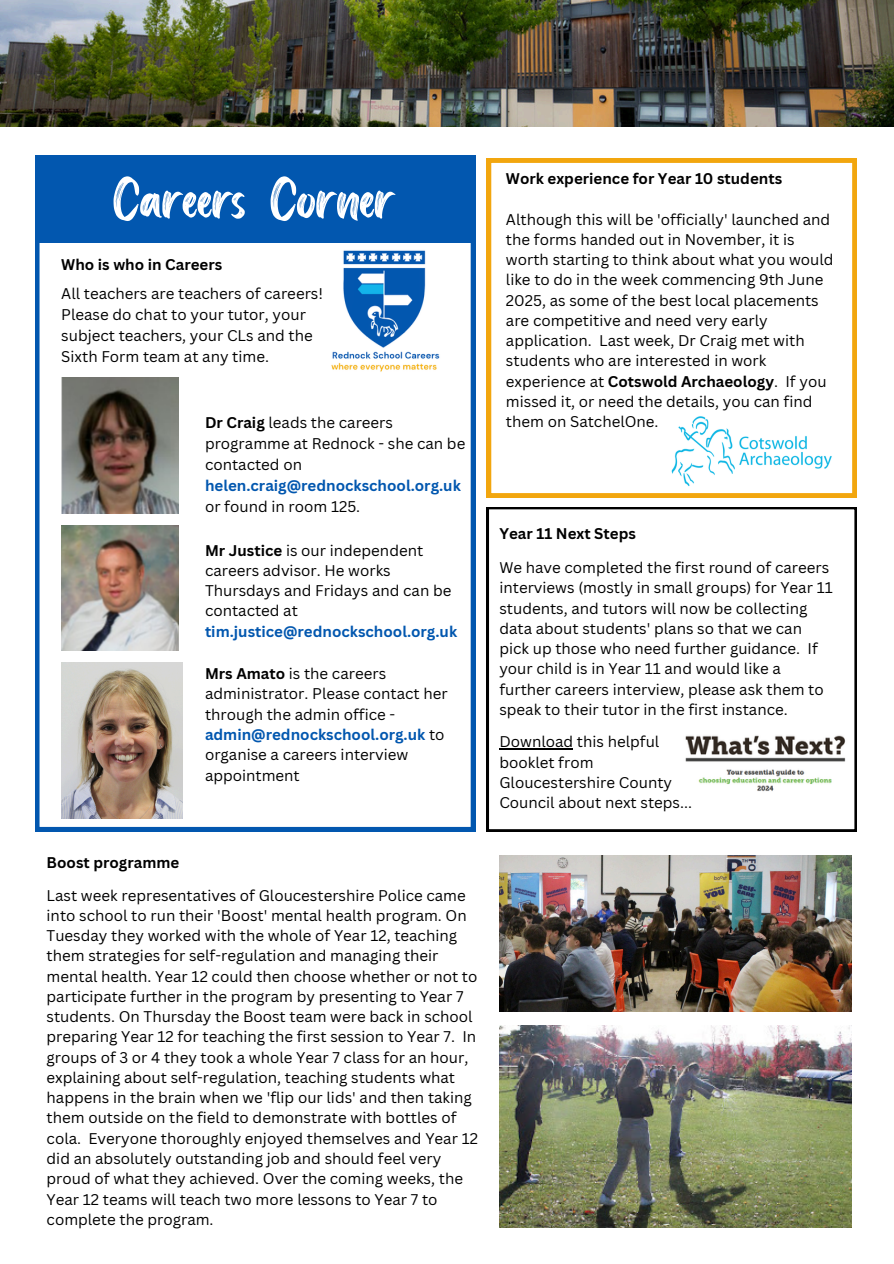
<style>
.page{position:relative;width:894px;height:1264px;background:#fff}
.page>*{position:absolute;margin:0;border:0;box-sizing:border-box;transform-origin:0 0}
.t1{font:59.55px "Redkits";color:#fff}
.t2{font:15.15px/20.2px "Canva Sans";color:#000}
.t3{font:700 15.15px "Canva Sans";color:#000}
.s1{font-weight:700}
.s2{font-weight:700;color:#0257af}
</style>
<div class="page">
<img style="left:0;top:0;width:893px;height:126px">
<div style="left:35px;top:156px;width:440px;height:87px;background:#0257af"></div>
<svg style="left:35px;top:243px;width:440px;height:588px"></svg>
<img style="left:61px;top:377px;width:117px;height:136px">
<img style="left:61px;top:525px;width:117px;height:125px">
<img style="left:61px;top:662px;width:122px;height:156px">
<svg style="left:486px;top:158px;width:370px;height:339px"></svg>
<img style="left:668px;top:414px;width:166px;height:73px">
<svg style="left:486px;top:507px;width:370px;height:324px"></svg>
<img style="left:683px;top:730px;width:169px;height:63px">
<hr style="left:499px;top:748px;width:74px;height:1px;background:#000">
<img style="left:499px;top:855px;width:352px;height:156px">
<img style="left:499px;top:1025px;width:352px;height:202px">
<p class="t1" style="left:113px;top:161px;width:283px">Careers Corner</p>
<p class="t3" style="left:61px;top:254px;width:162px">Who is who in Careers</p>
<p class="t2" style="left:61px;top:283px;width:263px;line-height:20.9px">All teachers are teachers of careers!<br>Please do chat to your tutor, your subject teachers, your CLs and the Sixth Form team at any time.</p>
<h1 class="t2" style="left:205px;top:412px;width:262px;line-height:20.9px"><span class="s1">Dr Craig</span> leads the careers programme at Rednock - she can be contacted on <span class="s2">helen.craig@rednockschool.org.uk </span>or found in room 125.</h1>
<h2 class="t2" style="left:205px;top:539px;width:253px"><span class="s1">Mr Justice</span> is our independent careers advisor. He works<br>Thursdays and Fridays and can be contacted at <span class="s2">tim.justice@rednockschool.org.uk</span></h2>
<p class="t2" style="left:205px;top:663px;width:244px"><span class="s1">Mrs Amato</span> is the careers administrator. Please contact her through the admin office - <span class="s2">admin@rednockschool.org.uk</span> to organise a careers interview appointment</p>
<p class="t3" style="left:47px;top:851px;width:134px">Boost programme</p>
<p class="t2" style="left:47px;top:884px;width:432px">Last week representatives of Gloucestershire Police came into school to run their 'Boost' mental health program. On Tuesday they worked with the whole of Year 12, teaching them strategies for self-regulation and managing their mental health. Year 12 could then choose whether or not to participate further in the program by presenting to Year 7 students. On Thursday the Boost team were back in school preparing Year 12 for teaching the first session to Year 7. In groups of 3 or 4 they took a whole Year 7 class for an hour, explaining about self-regulation, teaching students what happens in the brain when we 'flip our lids' and then taking them outside on the field to demonstrate with bottles of cola. Everyone thoroughly enjoyed themselves and Year 12 did an absolutely outstanding job and should feel very proud of what they achieved. Over the coming weeks, the Year 12 teams will teach two more lessons to Year 7 to complete the program.</p>
<p class="t3" style="left:506px;top:168px;width:277px">Work experience for Year 10 students</p>
<h2 class="t2" style="left:506px;top:208px;width:329px">Although this will be 'officially' launched and the forms handed out in November, it is worth starting to think about what you would like to do in the week commencing 9th June 2025, as some of the best local placements are competitive and need very early application. Last week, Dr Craig met with students who are interested in work experience at <span class="s1">Cotswold Archaeology</span>. If you missed it, or need the details, you can find them on SatchelOne.</h2>
<p class="t3" style="left:499px;top:523px;width:138px">Year 11 Next Steps</p>
<p class="t2" style="left:499px;top:557px;width:335px">We have completed the first round of careers interviews (mostly in small groups) for Year 11 students, and tutors will now be collecting data about students' plans so that we can pick up those who need further guidance. If your child is in Year 11 and would like a further careers interview, please ask them to speak to their tutor in the first instance.</p>
<p class="t2" style="left:499px;top:731px;width:194px">Download this helpful booklet from<br>Gloucestershire County<br>Council about next steps...</p>
</div>
